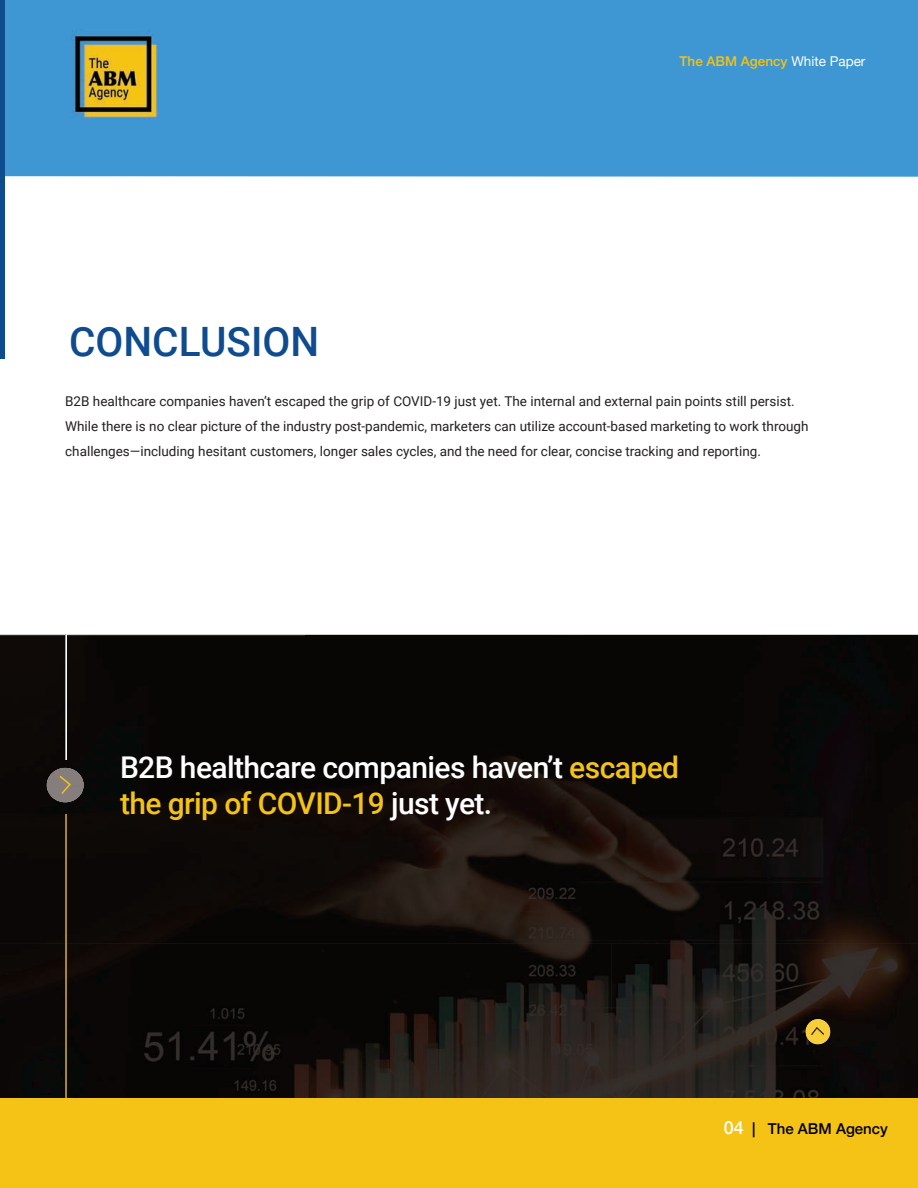
<style>
.page{position:relative;width:918px;height:1188px;background:#fff}
.page>*{position:absolute;margin:0;border:0;box-sizing:border-box;transform-origin:0 0}
.t1{font:500 40.5px "Roboto";color:#0f4c8f}
.t2{font:500 30px/36px "Roboto";letter-spacing:-.02em;color:#fff}
.t3{font:500 15px "Helvetica Neue";color:#000}
.t4{font:13.5px/25.2px "Roboto";color:#231f20}
.t5{font:500 13.5px "Helvetica Neue";color:#f4c315}
.s1{font-weight:400;color:#fff}
.s2{color:#f4c315}
.s3{font-size:18px;color:#fff}
</style>
<div class="page">
<div style="left:5px;top:0;width:913px;height:177px;background:#3e96d2"></div>
<img style="left:0;top:635px;width:612px;height:463px">
<img style="left:306px;top:635px;width:612px;height:309px">
<img style="left:612px;top:944px;width:306px;height:154px">
<div style="left:0;top:1098px;width:918px;height:90px;background:#f4c315"></div>
<svg style="left:805px;top:1019px;width:26px;height:26px"></svg>
<img style="left:65px;top:635px;width:2px;height:125px">
<img style="left:65px;top:814px;width:2px;height:284px">
<img style="left:47px;top:768px;width:37px;height:34px">
<svg style="left:58px;top:774px;width:14px;height:22px"></svg>
<img style="left:72px;top:29px;width:87px;height:90px">
<div style="left:0;top:0;width:5px;height:358px;background:#0f4c8f"></div>
<p class="t5" style="left:680px;top:50px;width:187px">The ABM Agency <span class="s1">White Paper</span></p>
<h1 class="t1" style="left:69px;top:313px;width:252px">CONCLUSION</h1>
<p class="t4" style="left:65px;top:388px;width:745px">B2B healthcare companies haven’t escaped the grip of COVID-19 just yet. The internal and external pain points still persist.<br>While there is no clear picture of the industry post-pandemic, marketers can utilize account-based marketing to work through challenges—including hesitant customers, longer sales cycles, and the need for clear, concise tracking and reporting.</p>
<h2 class="t2" style="left:120px;top:748px;width:561px">B2B healthcare companies haven’t <span class="s2">escaped the grip of COVID-19</span> just yet.</h2>
<p class="t3" style="left:724px;top:1116px;width:166px"><span class="s3">04</span> | The ABM Agency</p>
</div>
